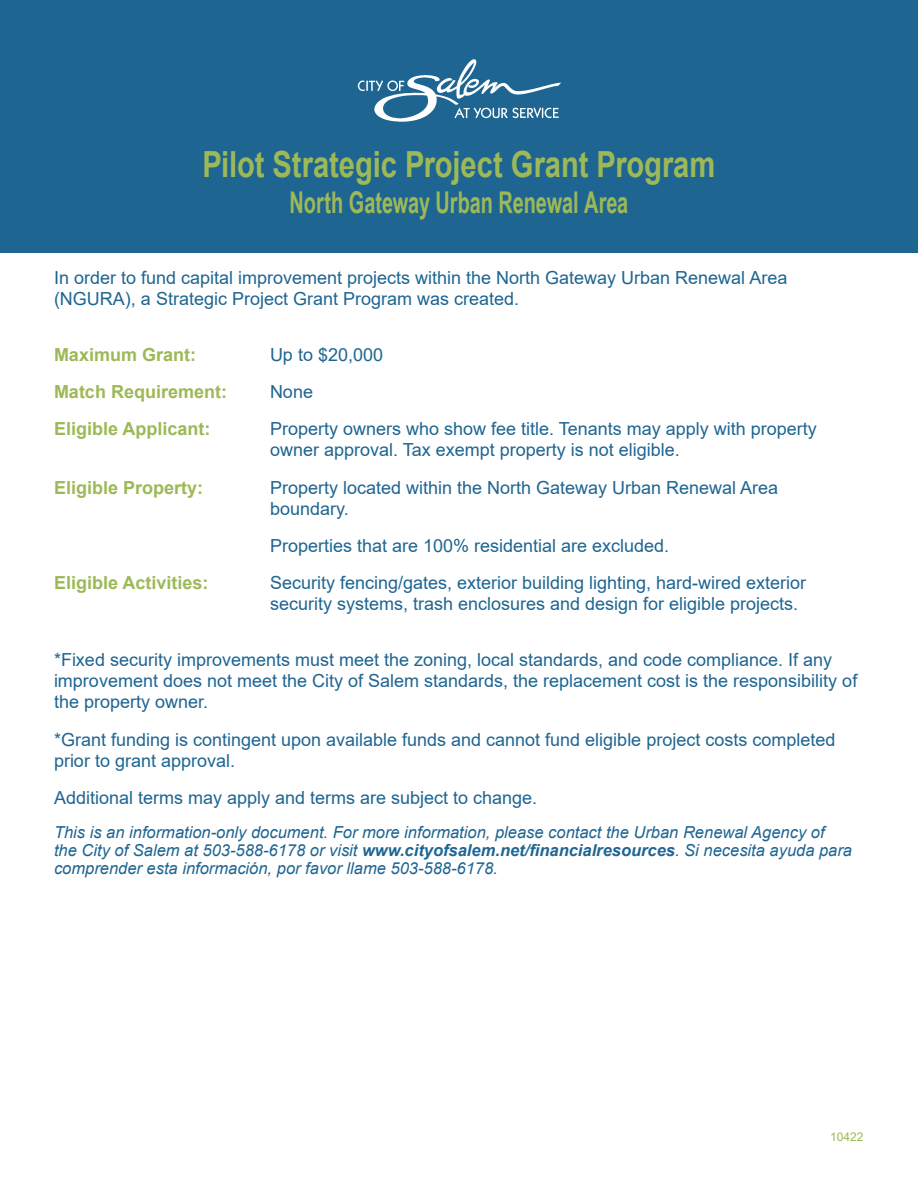
<style>
.page{position:relative;width:918px;height:1188px;background:#fff}
.page>*{position:absolute;margin:0;border:0;box-sizing:border-box;transform-origin:0 0}
.t1{font:700 36px "Arial";letter-spacing:-.005em;color:#9db957;scale:.81 1}
.t2{font:700 30px "Arial Narrow";color:#9db957;scale:.81 1}
.t3{font:18px/21px "Arial";color:#1e6592}
.t4{font:700 18px "Arial";color:#9db957}
.t5{font:italic 16.5px/18px "Arial";color:#1e6592}
.t6{font:12px "Arial";color:#9db956}
.s1{font-weight:700}
</style>
<div class="page">
<div style="left:0;top:0;width:918px;height:253px;background:#1e6592"></div>
<svg style="left:358px;top:59px;width:203px;height:63px"></svg>
<h1 class="t1" style="left:203px;top:138px;width:635px">Pilot Strategic Project Grant Program</h1>
<h2 class="t2" style="left:290px;top:179px;width:420px">North Gateway Urban Renewal Area</h2>
<p class="t3" style="left:54px;top:267px;width:735px">In order to fund capital improvement projects within the North Gateway Urban Renewal Area (NGURA), a Strategic Project Grant Program was created.</p>
<p class="t4" style="left:54px;top:342px;width:144px">Maximum Grant:</p>
<p class="t3" style="left:270px;top:344px;width:115px">Up to $20,000</p>
<p class="t4" style="left:54px;top:379px;width:175px">Match Requirement:</p>
<p class="t3" style="left:270px;top:381px;width:45px">None</p>
<p class="t4" style="left:54px;top:416px;width:158px">Eligible Applicant:</p>
<p class="t3" style="left:270px;top:418px;width:548px">Property owners who show fee title. Tenants may apply with property owner approval. Tax exempt property is not eligible.</p>
<p class="t4" style="left:54px;top:475px;width:151px">Eligible Property:</p>
<p class="t3" style="left:270px;top:477px;width:510px">Property located within the North Gateway Urban Renewal Area boundary.</p>
<p class="t3" style="left:270px;top:535px;width:401px">Properties that are 100% residential are excluded.</p>
<p class="t4" style="left:54px;top:570px;width:156px">Eligible Activities:</p>
<p class="t3" style="left:270px;top:572px;width:538px">Security fencing/gates, exterior building lighting, hard-wired exterior security systems, trash enclosures and design for eligible projects.</p>
<p class="t3" style="left:54px;top:649px;width:805px">*Fixed security improvements must meet the zoning, local standards, and code compliance. If any improvement does not meet the City of Salem standards, the replacement cost is the responsibility of the property owner.</p>
<p class="t3" style="left:54px;top:729px;width:783px">*Grant funding is contingent upon available funds and cannot fund eligible project costs completed prior to grant approval.</p>
<p class="t3" style="left:54px;top:787px;width:485px">Additional terms may apply and terms are subject to change.</p>
<p class="t5" style="left:54px;top:823px;width:800px">This is an information-only document. For more information, please contact the Urban Renewal Agency of<br>the City of Salem at 503-588-6178 or visit <span class="s1">www.cityofsalem.net/financialresources</span>. Si necesita ayuda para comprender esta información, por favor llame 503-588-6178.</p>
<p class="t6" style="left:830px;top:1129px;width:35px">10422</p>
</div>
